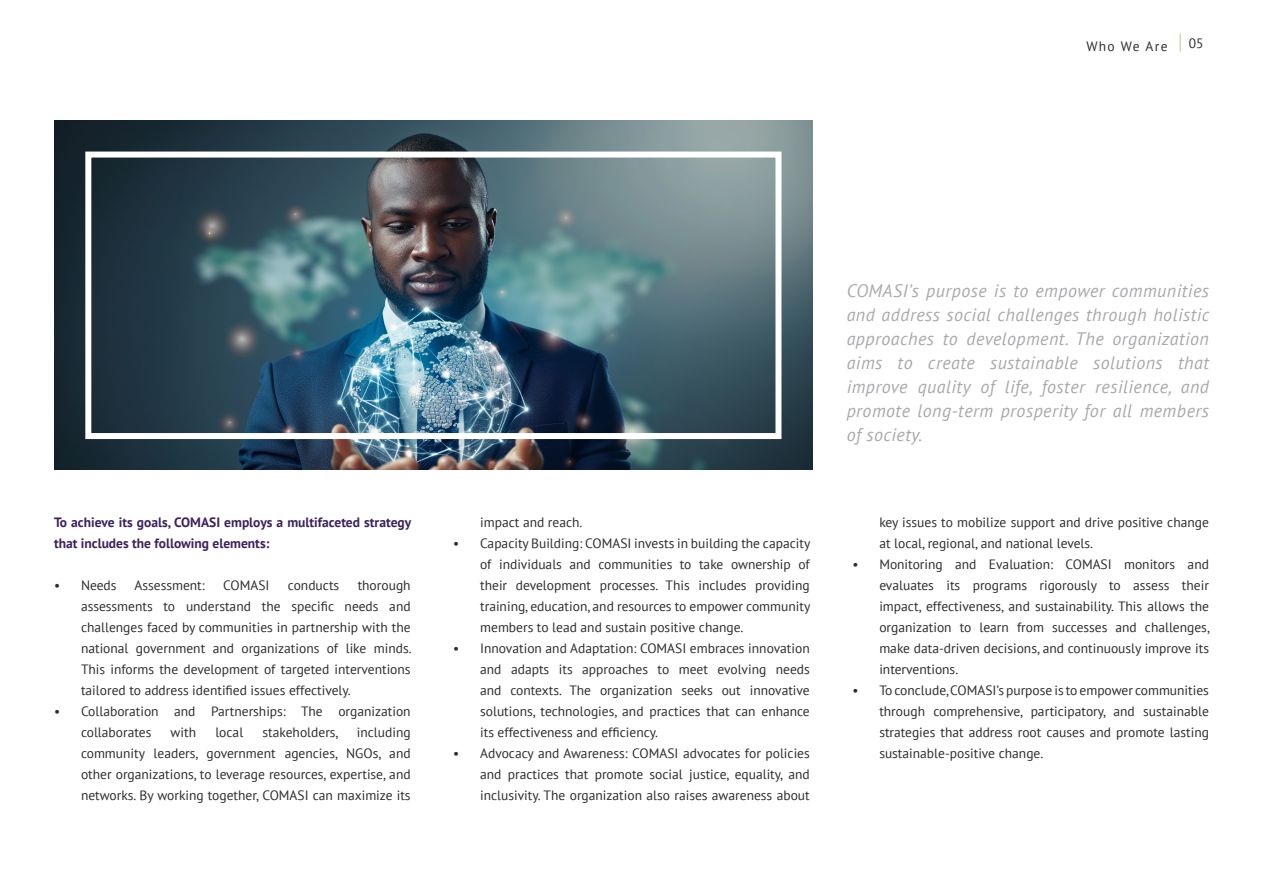
<style>
.page{position:relative;width:1263px;height:893px;background:#fff}
.page>*{position:absolute;margin:0;border:0;box-sizing:border-box;transform-origin:0 0}
.Sub_Paragraph{font:italic 18px/24px "PT Sans";letter-spacing:.025em;color:#a8a9ad;text-align:justify}
.t1{font:13.5px/21px "PT Sans";color:#2e2b2c;text-align:justify}
.Text_Paragraph{font:700 13.5px/21px "PT Sans";color:#3c225e}
</style>
<div class="page">
<img style="left:54px;top:121px;width:759px;height:349px">
<div style="left:85px;top:152px;width:696px;height:287px;border:6px solid #fff"></div>
<svg style="left:1179px;top:34px;width:2px;height:18px"></svg>
<p class="t1" style="left:1086px;top:35px;width:83px">Who We Are</p>
<p class="t1" style="left:1189px;top:32px;width:16px">05</p>
<p class="Text_Paragraph" style="left:54px;top:511px;width:359px">To achieve its goals, COMASI employs a multifaceted strategy that includes the following elements:</p>
<p class="t1" style="left:54px;top:574px;width:64px">• Needs</p>
<p class="t1" style="left:135px;top:574px;width:72px">Assessment:</p>
<p class="t1" style="left:223px;top:574px;width:48px">COMASI</p>
<p class="t1" style="left:288px;top:574px;width:53px">conducts</p>
<p class="t1" style="left:81px;top:574px;width:332px;text-indent:277px">thorough assessments to understand the specific needs and challenges faced by communities in partnership with the national government and organizations of like minds.<br>This informs the development of targeted interventions tailored to address identified issues effectively.</p>
<p class="t1" style="left:81px;top:700px;width:331px;text-indent:-27px">• Collaboration and Partnerships: The organization collaborates</p>
<p class="t1" style="left:81px;top:721px;width:331px;text-indent:276px">including community leaders, government agencies, NGOs, and other organizations, to leverage resources, expertise, and networks. By working together, COMASI can maximize its</p>
<p class="t1" style="left:171px;top:721px;width:27px">with</p>
<p class="t1" style="left:215px;top:721px;width:29px">local</p>
<p class="t1" style="left:262px;top:721px;width:78px">stakeholders,</p>
<p class="t1" style="left:480px;top:511px;width:104px">impact and reach.</p>
<p class="t1" style="left:480px;top:532px;width:332px;text-indent:-27px">• Capacity Building: COMASI invests in building the capacity of individuals and communities to take ownership of their development processes. This includes providing training, education, and resources to empower community members to lead and sustain positive change.</p>
<p class="t1" style="left:480px;top:637px;width:331px;text-indent:-27px">• Innovation and Adaptation: COMASI embraces innovation and adapts its approaches to meet evolving needs and contexts. The organization seeks out innovative solutions, technologies, and practices that can enhance its effectiveness and efficiency.</p>
<p class="t1" style="left:480px;top:742px;width:331px;text-indent:-27px">• Advocacy and Awareness: COMASI advocates for policies and practices that promote social justice, equality, and inclusivity. The organization also raises awareness about</p>
<p class="Sub_Paragraph" style="left:847px;top:278px;width:364px">COMASI’s purpose is to empower communities and address social challenges through holistic approaches to development. The organization aims to create sustainable solutions that improve quality of life, foster resilience, and promote long-term prosperity for all members of society.</p>
<p class="t1" style="left:879px;top:511px;width:331px">key issues to mobilize support and drive positive change at local, regional, and national levels.</p>
<p class="t1" style="left:879px;top:553px;width:332px;text-indent:-27px">• Monitoring and Evaluation: COMASI monitors and evaluates its programs rigorously to assess their impact, effectiveness, and sustainability. This allows the organization to learn from successes and challenges, make data-driven decisions, and continuously improve its interventions.</p>
<p class="t1" style="left:879px;top:679px;width:331px;text-indent:-27px">• To conclude, COMASI’s purpose is to empower communities through comprehensive, participatory, and sustainable strategies that address root causes and promote lasting sustainable-positive change.</p>
</div>
